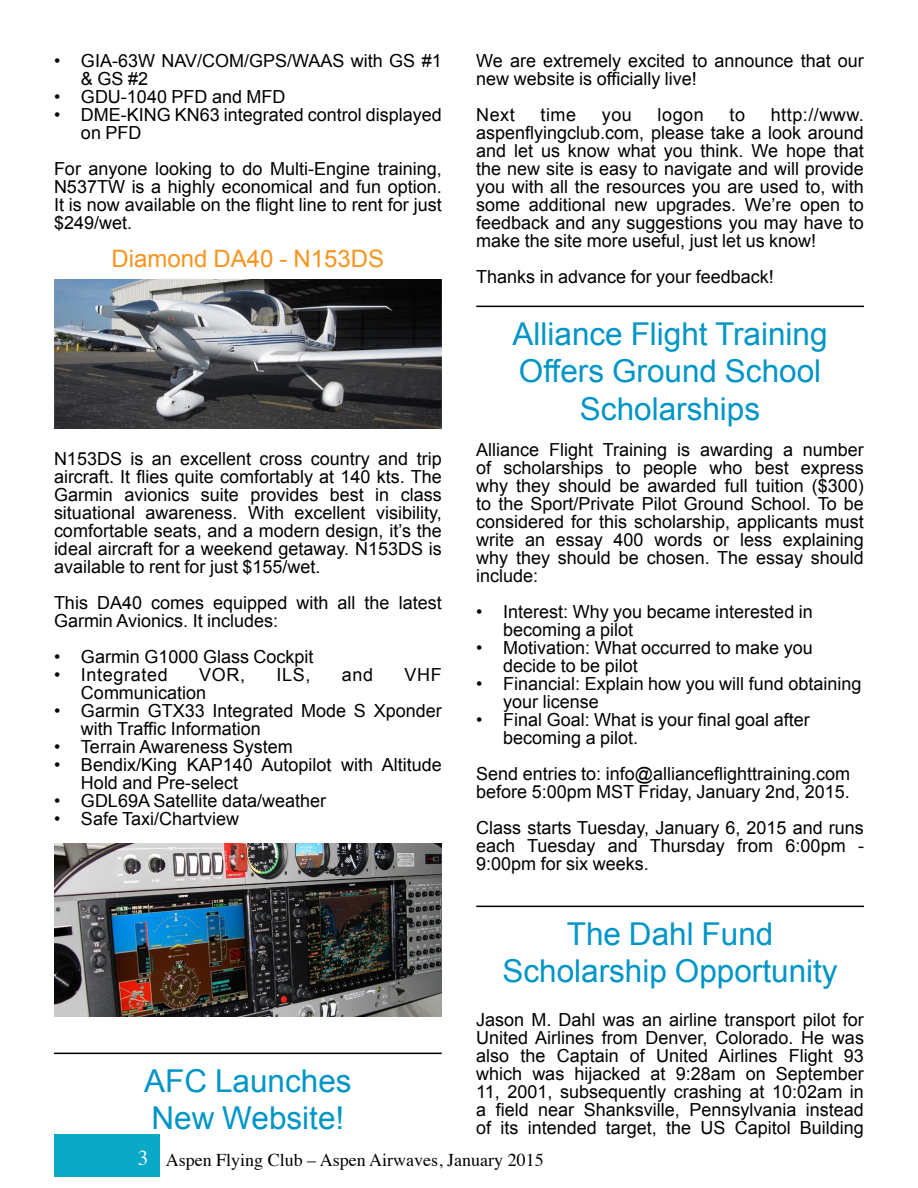
<style>
.page{position:relative;width:918px;height:1188px;background:#fff}
.page>*{position:absolute;margin:0;border:0;box-sizing:border-box;transform-origin:0 0}
.t1{font:31.5px/37.5px "Arial";color:#0095c7;text-align:center}
.t2{font:24px "Arial";color:#f7941e}
.t3{font:18px/18px "Arial";color:#000}
.t4{font:18px "Times";color:#000}
.t5{font:18px "Arial";letter-spacing:.035em;color:#000}
.s1{font-size:21px;color:#fff}
</style>
<div class="page">
<img style="left:54px;top:280px;width:388px;height:149px">
<img style="left:54px;top:843px;width:388px;height:174px">
<hr style="left:54px;top:1053px;width:388px;height:1px;background:#000">
<hr style="left:476px;top:306px;width:388px;height:1px;background:#000">
<hr style="left:476px;top:906px;width:388px;height:1px;background:#000">
<div style="left:54px;top:1134px;width:105px;height:42px;background:#0ba9c6"></div>
<p class="t3" style="left:81px;top:52px;width:362px;text-indent:-27px">• GIA-63W NAV/COM/GPS/WAAS with GS #1 &amp; GS #2</p>
<p class="t3" style="left:54px;top:88px;width:233px">• GDU-1040 PFD and MFD</p>
<p class="t3" style="left:81px;top:106px;width:362px;text-indent:-27px">• DME-KING KN63 integrated control displayed on PFD</p>
<p class="t3" style="left:54px;top:160px;width:389px;text-align:justify">For anyone looking to do Multi-Engine training, N537TW is a highly economical and fun option.<br>It is now available on the flight line to rent for just $249/wet.</p>
<h2 class="t2" style="left:111px;top:242px;width:274px">Diamond DA40 - N153DS</h2>
<p class="t3" style="left:54px;top:449px;width:389px;text-align:justify">N153DS is an excellent cross country and trip aircraft. It flies quite comfortably at 140 kts. The Garmin avionics suite provides best in class situational awareness. With excellent visibility, comfortable seats, and a modern design, it’s the ideal aircraft for a weekend getaway. N153DS is available to rent for just $155/wet.</p>
<p class="t3" style="left:54px;top:593px;width:389px">This DA40 comes equipped with all the latest<br>Garmin Avionics. It includes:</p>
<p class="t3" style="left:54px;top:647px;width:261px">• Garmin G1000 Glass Cockpit</p>
<p class="t5" style="left:54px;top:662px;width:115px">• Integrated</p>
<p class="t3" style="left:199px;top:665px;width:47px">VOR,</p>
<p class="t3" style="left:277px;top:665px;width:35px">ILS,</p>
<p class="t3" style="left:342px;top:665px;width:33px">and</p>
<p class="t3" style="left:405px;top:665px;width:39px">VHF</p>
<p class="t3" style="left:81px;top:683px;width:127px">Communication</p>
<p class="t3" style="left:81px;top:701px;width:362px;text-indent:-27px">• Garmin GTX33 Integrated Mode S Xponder with Traffic Information</p>
<p class="t3" style="left:54px;top:737px;width:240px">• Terrain Awareness System</p>
<p class="t3" style="left:81px;top:755px;width:362px;text-indent:-27px">• Bendix/King KAP140 Autopilot with Altitude<br>Hold and Pre-select</p>
<p class="t3" style="left:54px;top:791px;width:274px">• GDL69A Satellite data/weather</p>
<p class="t3" style="left:54px;top:809px;width:187px">• Safe Taxi/Chartview</p>
<p class="t3" style="left:476px;top:52px;width:389px">We are extremely excited to announce that our new website is officially live!</p>
<p class="t3" style="left:476px;top:106px;width:40px">Next</p>
<p class="t3" style="left:541px;top:106px;width:37px">time</p>
<p class="t3" style="left:602px;top:106px;width:32px">you</p>
<p class="t3" style="left:658px;top:106px;width:48px">logon</p>
<p class="t3" style="left:729px;top:106px;width:17px">to</p>
<p class="t3" style="left:476px;top:106px;width:389px;text-align:justify;text-indent:295px">http://www. aspenflyingclub.com, please take a look around and let us know what you think. We hope that the new site is easy to navigate and will provide you with all the resources you are used to, with some additional new upgrades. We’re open to feedback and any suggestions you may have to make the site more useful, just let us know!</p>
<p class="t3" style="left:476px;top:268px;width:299px">Thanks in advance for your feedback!</p>
<h1 class="t1" style="left:513px;top:315px;width:317px">Alliance Flight Training<br>Offers Ground School<br>Scholarships</h1>
<p class="t3" style="left:476px;top:440px;width:389px;text-align:justify">Alliance Flight Training is awarding a number of scholarships to people who best express why they should be awarded full tuition ($300) to the Sport/Private Pilot Ground School. To be considered for this scholarship, applicants must write an essay 400 words or less explaining why they should be chosen. The essay should include:</p>
<p class="t3" style="left:503px;top:602px;width:311px;text-indent:-27px">• Interest: Why you became interested in becoming a pilot</p>
<p class="t3" style="left:503px;top:638px;width:311px;text-indent:-27px">• Motivation: What occurred to make you decide to be pilot</p>
<p class="t3" style="left:503px;top:674px;width:360px;text-indent:-27px">• Financial: Explain how you will fund obtaining your license</p>
<p class="t3" style="left:503px;top:710px;width:308px;text-indent:-27px">• Final Goal: What is your final goal after becoming a pilot.</p>
<p class="t3" style="left:476px;top:764px;width:375px">Send entries to: info@allianceflighttraining.com before 5:00pm MST Friday, January 2nd, 2015.</p>
<p class="t3" style="left:476px;top:818px;width:389px;text-align:justify">Class starts Tuesday, January 6, 2015 and runs each Tuesday and Thursday from 6:00pm - 9:00pm for six weeks.</p>
<h1 class="t1" style="left:502px;top:915px;width:337px">The Dahl Fund<br>Scholarship Opportunity</h1>
<p class="t3" style="left:476px;top:1010px;width:389px;text-align:justify">Jason M. Dahl was an airline transport pilot for United Airlines from Denver, Colorado. He was also the Captain of United Airlines Flight 93 which was hijacked at 9:28am on September 11, 2001, subsequently crashing at 10:02am in a field near Shanksville, Pennsylvania instead of its intended target, the US Capitol Building</p>
<p class="t4" style="left:138px;top:1143px;width:407px"><span class="s1">3</span> Aspen Flying Club – Aspen Airwaves, January 2015</p>
<h1 class="t1" style="left:144px;top:1062px;width:209px;text-align:left">AFC Launches<br>New Website!</h1>
</div>
